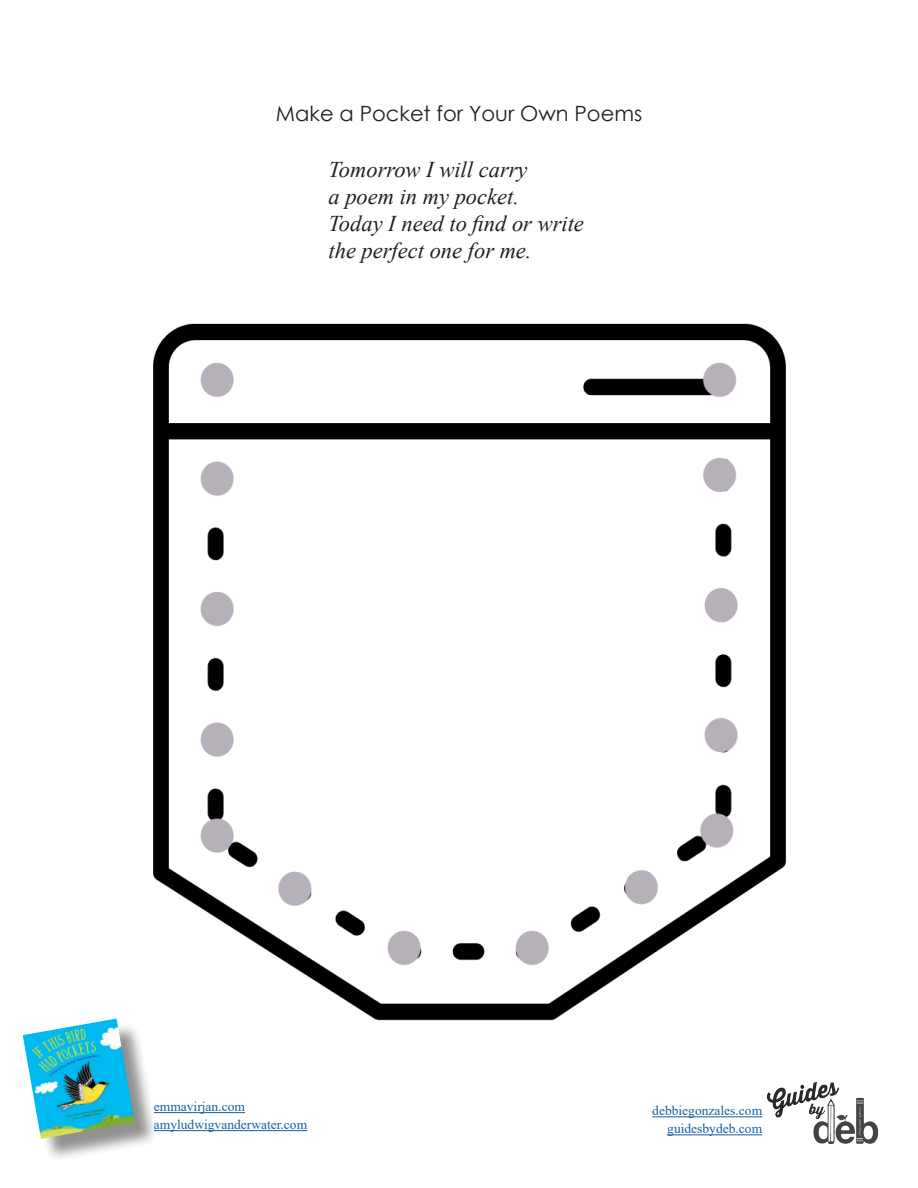
<style>
.page{position:relative;width:918px;height:1188px;background:#fff}
.page>*{position:absolute;margin:0;border:0;box-sizing:border-box;transform-origin:0 0}
.t1{font:italic 22.5px "Times New Roman";color:#231f20}
.t2{font:21px "Century Gothic";color:#231f20}
.t3{font:13.5px "Times New Roman";color:#175d9e}
</style>
<div class="page">
<img style="left:114px;top:323px;width:672px;height:698px">
<img style="left:760px;top:1082px;width:119px;height:62px">
<div style="left:27px;top:1022px;width:131px;height:141px;background:#231f20;opacity:.5"></div>
<img style="left:23px;top:1019px;width:112px;height:120px">
<hr style="left:154px;top:1112px;width:91px;height:1px;background:#175d9e">
<hr style="left:154px;top:1130px;width:153px;height:1px;background:#175d9e">
<hr style="left:652px;top:1117px;width:110px;height:1px;background:#175d9e">
<hr style="left:667px;top:1135px;width:95px;height:1px;background:#175d9e">
<p class="t2" style="left:276px;top:99px;width:368px">Make a Pocket for Your Own Poems</p>
<p class="t1" style="left:328px;top:154px;width:201px">Tomorrow I will carry</p>
<p class="t1" style="left:328px;top:181px;width:192px">a poem in my pocket.</p>
<p class="t1" style="left:328px;top:208px;width:257px">Today I need to find or write</p>
<p class="t1" style="left:328px;top:235px;width:205px">the perfect one for me.</p>
<p class="t3" style="left:154px;top:1097px;width:93px">emmavirjan.com</p>
<p class="t3" style="left:154px;top:1115px;width:155px">amyludwigvanderwater.com</p>
<p class="t3" style="left:652px;top:1101px;width:111px">debbiegonzales.com</p>
<p class="t3" style="left:667px;top:1119px;width:96px">guidesbydeb.com</p>
</div>
